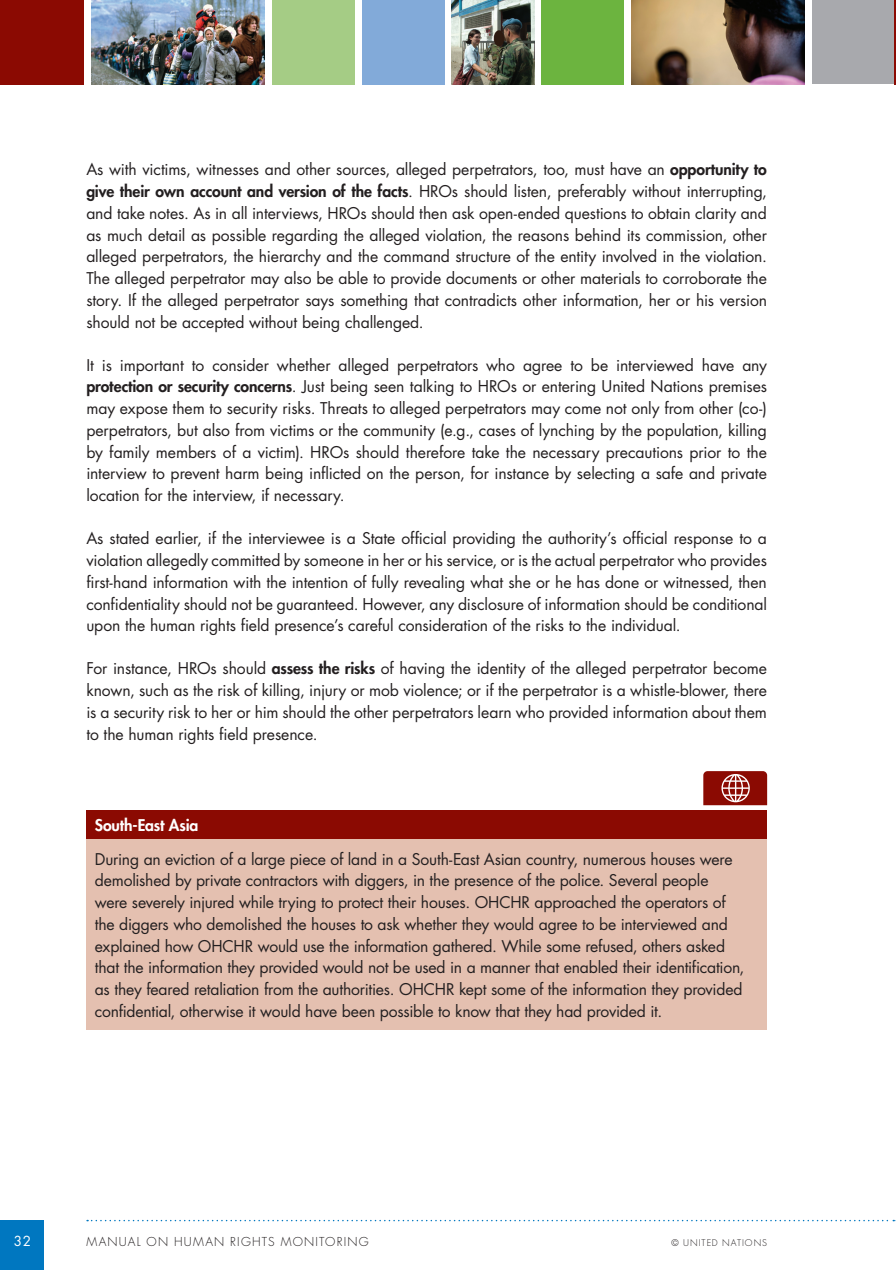
<style>
.page{position:relative;width:896px;height:1270px;background:#fff}
.page>*{position:absolute;margin:0;border:0;box-sizing:border-box;transform-origin:0 0}
.t1{font:15.75px/21.8px "Futura";letter-spacing:-.01em;color:#231f20;text-align:justify}
.t2{font:800 15.75px "Futura";letter-spacing:-.01em;color:#fff}
.t3{font:13.5px "Futura";color:#fff}
.t4{font:300 12px "Futura";letter-spacing:.105em;color:#231f20}
.t5{font:300 9px "Futura";letter-spacing:.105em;color:#231f20}
.s1{font-weight:800}
</style>
<div class="page">
<div style="left:0;top:1219px;width:44px;height:51px;background:#0077c0"></div>
<svg style="left:87px;top:1219px;width:809px;height:2px"></svg>
<div style="left:811px;top:0;width:83px;height:84px;background:#a8a9ad"></div>
<hr style="left:894px;top:0;width:1px;height:84px;background:#8b0a02">
<div style="left:272px;top:0;width:82px;height:84px;background:#a5cc85"></div>
<img style="left:631px;top:0;width:173px;height:84px">
<img style="left:91px;top:0;width:173px;height:84px">
<div style="left:541px;top:0;width:83px;height:84px;background:#6cb43f"></div>
<div style="left:362px;top:0;width:82px;height:84px;background:#82aad9"></div>
<img style="left:451px;top:0;width:83px;height:84px">
<div style="left:0;top:0;width:84px;height:84px;background:#8b0a02"></div>
<div style="left:86px;top:810px;width:681px;height:29px;background:#8b0a02"></div>
<div style="left:86px;top:839px;width:681px;height:190px;background:#e4c0b0"></div>
<svg style="left:703px;top:771px;width:64px;height:34px;background:#9c2f28"></svg>
<p class="t1" style="left:86px;top:159px;width:682px">As with victims, witnesses and other sources, alleged perpetrators, too, must have an <span class="s1">opportunity to give their own account and version of the facts</span>. HROs should listen, preferably without interrupting, and take notes. As in all interviews, HROs should then ask open-ended questions to obtain clarity and as much detail as possible regarding the alleged violation, the reasons behind its commission, other alleged perpetrators, the hierarchy and the command structure of the entity involved in the violation.<br>The alleged perpetrator may also be able to provide documents or other materials to corroborate the story. If the alleged perpetrator says something that contradicts other information, her or his version should not be accepted without being challenged.</p>
<p class="t1" style="left:86px;top:354px;width:682px">It is important to consider whether alleged perpetrators who agree to be interviewed have any <span class="s1">protection or security concerns</span>. Just being seen talking to HROs or entering United Nations premises may expose them to security risks. Threats to alleged perpetrators may come not only from other (co-) perpetrators, but also from victims or the community (e.g., cases of lynching by the population, killing by family members of a victim). HROs should therefore take the necessary precautions prior to the interview to prevent harm being inflicted on the person, for instance by selecting a safe and private location for the interview, if necessary.</p>
<p class="t1" style="left:86px;top:528px;width:682px">As stated earlier, if the interviewee is a State official providing the authority’s official response to a violation allegedly committed by someone in her or his service, or is the actual perpetrator who provides first-hand information with the intention of fully revealing what she or he has done or witnessed, then confidentiality should not be guaranteed. However, any disclosure of information should be conditional upon the human rights field presence’s careful consideration of the risks to the individual.</p>
<p class="t1" style="left:86px;top:658px;width:682px">For instance, HROs should <span class="s1">assess the risks</span> of having the identity of the alleged perpetrator become known, such as the risk of killing, injury or mob violence; or if the perpetrator is a whistle-blower, there is a security risk to her or him should the other perpetrators learn who provided information about them to the human rights field presence.</p>
<p class="t2" style="left:95px;top:815px;width:105px">South-East Asia</p>
<p class="t1" style="left:95px;top:848px;width:651px;text-align:left">During an eviction of a large piece of land in a South-East Asian country, numerous houses were demolished by private contractors with diggers, in the presence of the police. Several people were severely injured while trying to protect their houses. OHCHR approached the operators of the diggers who demolished the houses to ask whether they would agree to be interviewed and explained how OHCHR would use the information gathered. While some refused, others asked that the information they provided would not be used in a manner that enabled their identification, as they feared retaliation from the authorities. OHCHR kept some of the information they provided confidential, otherwise it would have been possible to know that they had provided it.</p>
<p class="t3" style="left:14px;top:1232px;width:19px">32</p>
<p class="t4" style="left:86px;top:1234px;width:284px">MANUAL ON HUMAN RIGHTS MONITORING</p>
<p class="t5" style="left:671px;top:1237px;width:97px">© U NITED NATIONS</p>
</div>
